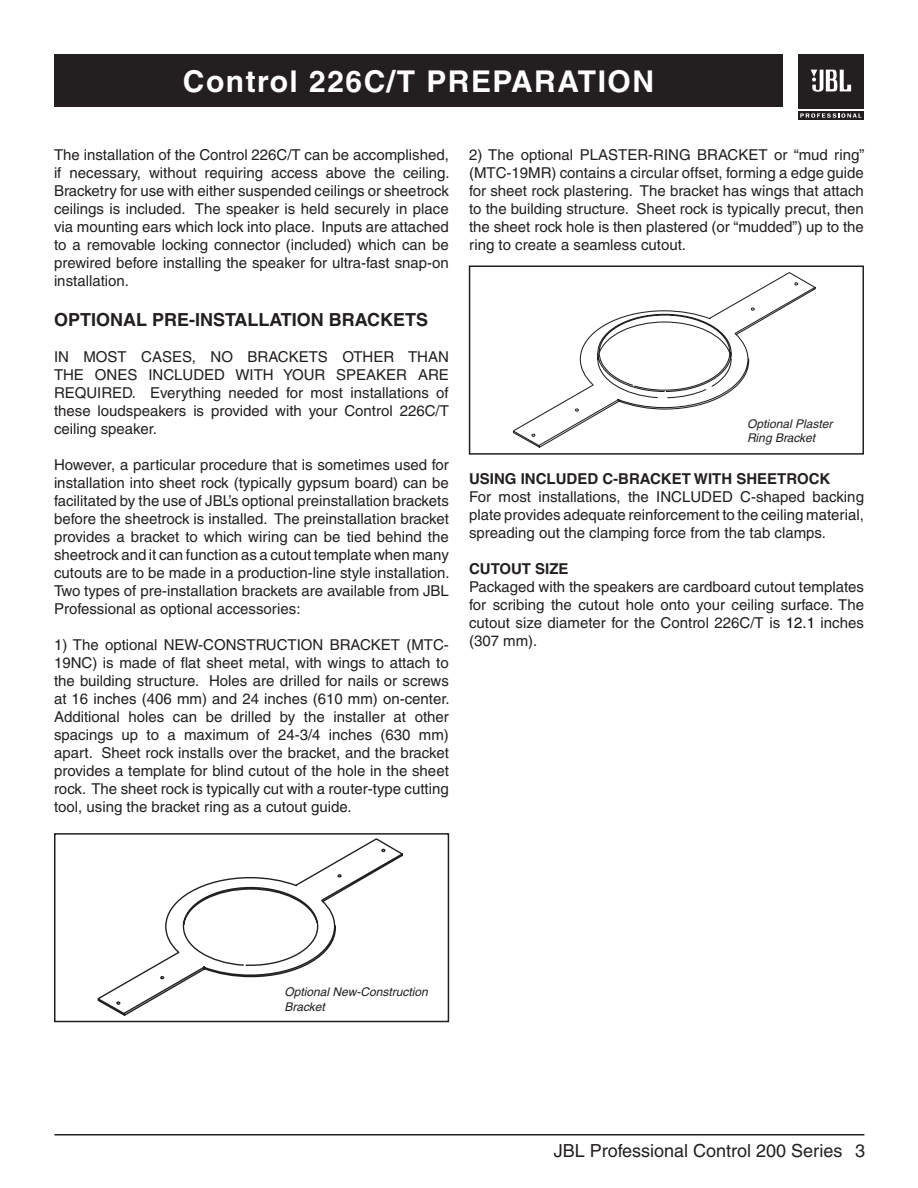
<style>
.page{position:relative;width:918px;height:1188px;background:#fff}
.page>*{position:absolute;margin:0;border:0;box-sizing:border-box;transform-origin:0 0}
.t1{font:700 30px "Helvetica";letter-spacing:.05em;color:#fff}
.t2{font:700 18px "Helvetica";color:#231f20}
.t3{font:18px "Helvetica";color:#231f20}
.t4{font:15px/18px "Helvetica";color:#231f20;text-align:justify}
.t5{font:700 15px "Helvetica";color:#231f20}
.t6{font:italic 12px/14.4px "Helvetica";color:#231f20}
.s1{color:#0b0b08}
</style>
<div class="page">
<div style="left:798px;top:111px;width:65px;height:9px;background:#231f20"></div>
<div style="left:798px;top:54px;width:65px;height:54px;background:#231f20"></div>
<svg style="left:811px;top:70px;width:40px;height:22px"></svg>
<svg style="left:800px;top:113px;width:61px;height:5px"></svg>
<div style="left:54px;top:54px;width:729px;height:53px;background:#231f20"></div>
<hr style="left:54px;top:1134px;width:810px;height:2px;background:#231f20">
<svg style="left:98px;top:838px;width:305px;height:178px"></svg>
<div style="left:54px;top:833px;width:395px;height:189px;border:2px solid #231f20"></div>
<svg style="left:513px;top:272px;width:303px;height:176px"></svg>
<div style="left:469px;top:266px;width:395px;height:189px;border:2px solid #231f20"></div>
<h1 class="t1" style="left:183px;top:63px;width:473px">Control 226C/T PREPARATION</h1>
<p class="t4" style="left:54px;top:146px;width:397px">The installation of the Control 226C/T can be accomplished, if necessary, without requiring access above the ceiling.<br>Bracketry for use with either suspended ceilings or sheetrock ceilings is included. The speaker is held securely in place via mounting ears which lock into place. Inputs are attached to a removable locking connector (included) which can be prewired before installing the speaker for ultra-fast snap-on installation.</p>
<p class="t2" style="left:54px;top:308px;width:376px">OPTIONAL PRE-INSTALLATION BRACKETS</p>
<p class="t4" style="left:54px;top:347px;width:396px">IN MOST CASES, NO BRACKETS OTHER THAN THE ONES INCLUDED WITH YOUR SPEAKER ARE REQUIRED. Everything needed for most installations of these loudspeakers is provided with your Control 226C/T ceiling speaker.</p>
<p class="t4" style="left:54px;top:455px;width:397px">However, a particular procedure that is sometimes used for installation into sheet rock (typically gypsum board) can be facilitated by the use of JBL’s optional preinstallation brackets before the sheetrock is installed. The preinstallation bracket provides a bracket to which wiring can be tied behind the sheetrock and it can function as a cutout template when many cutouts are to be made in a production-line style installation.<br>Two types of pre-installation brackets are available from JBL Professional as optional accessories:</p>
<p class="t4" style="left:54px;top:635px;width:397px">1) The optional NEW-CONSTRUCTION BRACKET (MTC-19NC) is made of flat sheet metal, with wings to attach to the building structure. Holes are drilled for nails or screws at 16 inches (406 mm) and 24 inches (610 mm) on-center.<br>Additional holes can be drilled by the installer at other spacings up to a maximum of 24-3/4 inches (630 mm) apart. Sheet rock installs over the bracket, and the bracket provides a template for blind cutout of the hole in the sheet rock. The sheet rock is typically cut with a router-type cutting tool, using the bracket ring as a cutout guide.</p>
<p class="t4" style="left:469px;top:146px;width:397px">2) The optional PLASTER-RING BRACKET or “mud ring” (MTC-19MR) contains a circular offset, forming a edge guide for sheet rock plastering. The bracket has wings that attach to the building structure. Sheet rock is typically precut, then the sheet rock hole is then plastered (or “mudded”) up to the ring to create a seamless cutout.</p>
<p class="t6" style="left:747px;top:416px;width:87px">Optional Plaster<br>Ring Bracket</p>
<p class="t5" style="left:469px;top:470px;width:363px">USING INCLUDED C-BRACKET WITH SHEETROCK</p>
<p class="t4" style="left:469px;top:488px;width:396px">For most installations, the INCLUDED C-shaped backing plate provides adequate reinforcement to the ceiling material, spreading out the clamping force from the tab clamps.</p>
<p class="t5" style="left:469px;top:560px;width:101px">CUTOUT SIZE</p>
<p class="t4" style="left:469px;top:578px;width:396px">Packaged with the speakers are cardboard cutout templates for scribing the cutout hole onto your ceiling surface. The cutout size diameter for the Control 226C/T is <span class="s1">12.1</span> inches (307 mm).</p>
<p class="t6" style="left:285px;top:985px;width:145px">Optional New-Construction<br>Bracket</p>
<p class="t3" style="left:554px;top:1140px;width:313px">JBL Professional Control 200 Series 3</p>
</div>
